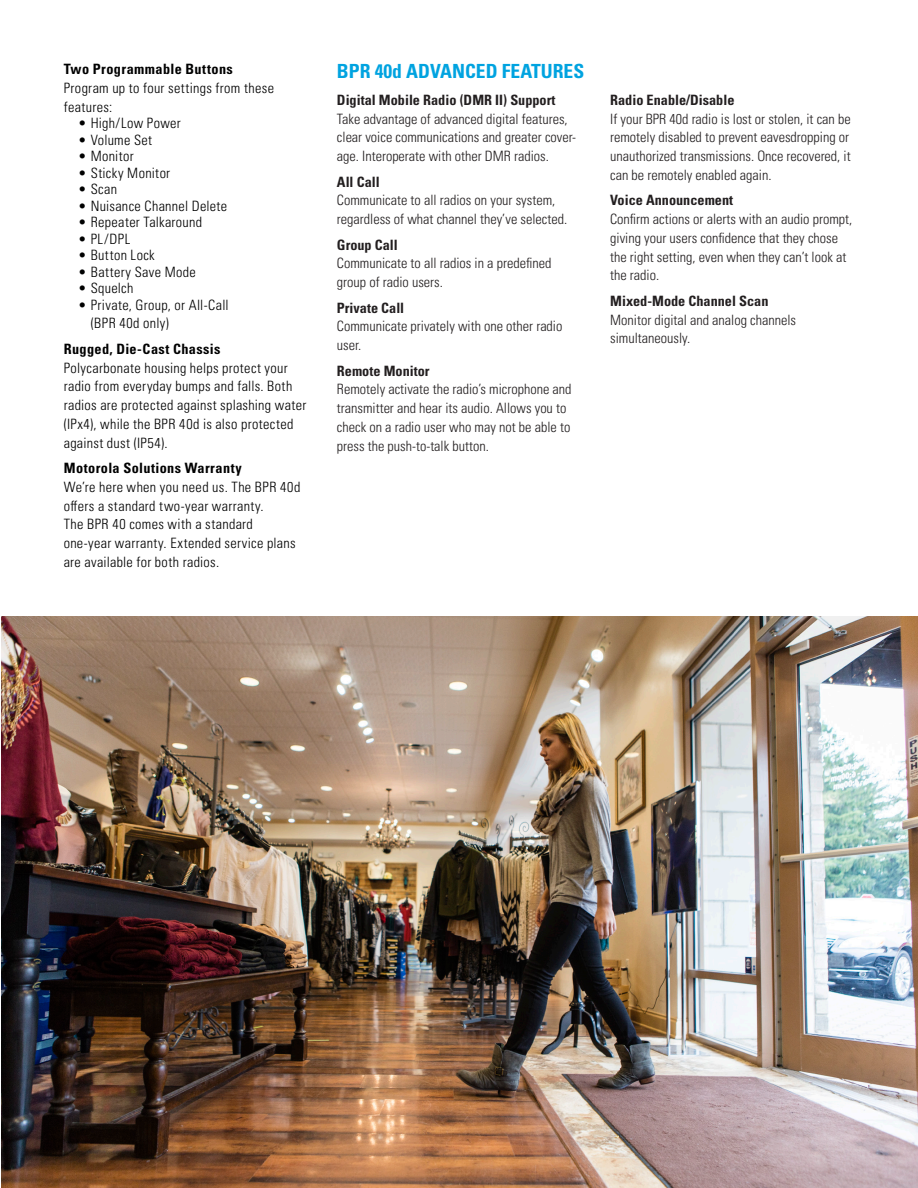
<style>
.page{position:relative;width:918px;height:1188px;background:#fff}
.page>*{position:absolute;margin:0;border:0;box-sizing:border-box;transform-origin:0 0}
.t1{font:700 condensed 19.5px "Univers LT Pro";color:#00a3e0}
.t2{font:300 condensed 14.25px/18.8px "Univers LT Pro";color:#231f20}
.Body_Text{font:300 condensed 14.25px/18.8px "Univers LT Pro";letter-spacing:.025em;color:#000101}
.t3{font:700 condensed 14.25px "Univers LT Pro";color:#231f20}
.Body_Text-2{font:700 condensed 14.25px "Univers LT Pro";letter-spacing:.025em;color:#000101}
</style>
<div class="page">
<img style="left:1px;top:616px;width:917px;height:571px">
<p class="Body_Text-2" style="left:64px;top:60px;width:171px">Two Programmable Buttons</p>
<p class="Body_Text" style="left:64px;top:78px;width:212px">Program up to four settings from these features:</p>
<p class="Body_Text" style="left:79px;top:113px;width:104px">• High/Low Power</p>
<p class="Body_Text" style="left:79px;top:129px;width:75px">• Volume Set</p>
<p class="Body_Text" style="left:79px;top:146px;width:56px">• Monitor</p>
<p class="Body_Text" style="left:79px;top:162px;width:93px">• Sticky Monitor</p>
<p class="Body_Text" style="left:79px;top:179px;width:40px">• Scan</p>
<p class="Body_Text" style="left:79px;top:195px;width:150px">• Nuisance Channel Delete</p>
<p class="Body_Text" style="left:79px;top:212px;width:125px">• Repeater Talkaround</p>
<p class="Body_Text" style="left:79px;top:228px;width:53px">• PL/DPL</p>
<p class="Body_Text" style="left:79px;top:245px;width:78px">• Button Lock</p>
<p class="Body_Text" style="left:79px;top:261px;width:119px">• Battery Save Mode</p>
<p class="Body_Text" style="left:79px;top:278px;width:56px">• Squelch</p>
<p class="Body_Text" style="left:91px;top:294px;width:140px;text-indent:-12px">• Private, Group, or All-Call (BPR 40d only)</p>
<p class="Body_Text-2" style="left:64px;top:340px;width:158px">Rugged, Die-Cast Chassis</p>
<p class="Body_Text" style="left:64px;top:357px;width:244px">Polycarbonate housing helps protect your radio from everyday bumps and falls. Both radios are protected against splashing water (IPx4), while the BPR 40d is also protected against dust (IP54).</p>
<p class="Body_Text-2" style="left:64px;top:459px;width:180px">Motorola Solutions Warranty</p>
<p class="Body_Text" style="left:64px;top:477px;width:238px">We’re here when you need us. The BPR 40d offers a standard two-year warranty.<br>The BPR 40 comes with a standard one-year warranty. Extended service plans are available for both radios.</p>
<p class="t1" style="left:337px;top:59px;width:249px">BPR 40d ADVANCED FEATURES</p>
<p class="t3" style="left:337px;top:91px;width:220px">Digital Mobile Radio (DMR II) Support</p>
<p class="t2" style="left:337px;top:108px;width:241px">Take advantage of advanced digital features, clear voice communications and greater cover&shy;age. Interoperate with other DMR radios.</p>
<p class="t3" style="left:337px;top:173px;width:44px">All Call</p>
<p class="t2" style="left:337px;top:190px;width:232px">Communicate to all radios on your system, regardless of what channel they’ve selected.</p>
<p class="t3" style="left:337px;top:236px;width:62px">Group Call</p>
<p class="t2" style="left:337px;top:253px;width:216px">Communicate to all radios in a predefined group of radio users.</p>
<p class="t3" style="left:337px;top:299px;width:69px">Private Call</p>
<p class="t2" style="left:337px;top:316px;width:227px">Communicate privately with one other radio user.</p>
<p class="t3" style="left:337px;top:362px;width:94px">Remote Monitor</p>
<p class="t2" style="left:337px;top:379px;width:236px">Remotely activate the radio’s microphone and transmitter and hear its audio. Allows you to check on a radio user who may not be able to press the push-to-talk button.</p>
<p class="t3" style="left:610px;top:91px;width:126px">Radio Enable/Disable</p>
<p class="t2" style="left:610px;top:108px;width:242px;text-align:justify">If your BPR 40d radio is lost or stolen, it can be remotely disabled to prevent eavesdropping or unauthorized transmissions. Once recovered, it can be remotely enabled again.</p>
<p class="t3" style="left:610px;top:192px;width:124px">Voice Announcement</p>
<p class="t2" style="left:610px;top:209px;width:244px">Confirm actions or alerts with an audio prompt, giving your users confidence that they chose the right setting, even when they can’t look at the radio.</p>
<p class="t3" style="left:610px;top:292px;width:160px">Mixed-Mode Channel Scan</p>
<p class="t2" style="left:610px;top:309px;width:187px">Monitor digital and analog channels simultaneously.</p>
</div>
